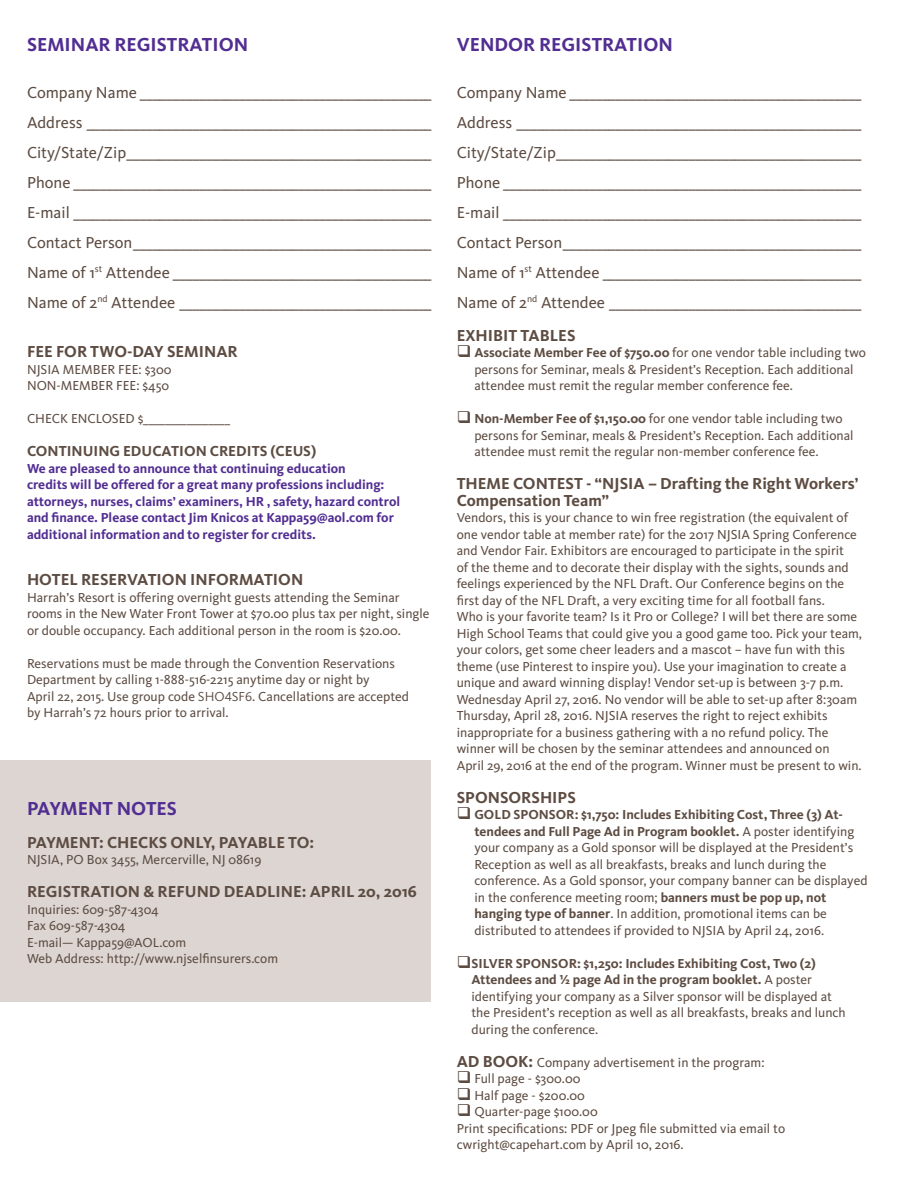
<style>
.page{position:relative;width:918px;height:1188px;background:#fff}
.page>*{position:absolute;margin:0;border:0;box-sizing:border-box;transform-origin:0 0}
.t1{font:700 19.5px "Kievit";color:#522e92}
.t2{font:16.5px/30px "Kievit";color:#5d4c42;text-align:justify}
.t3{font:700 16.5px/16.5px "Kievit";color:#5d4c42}
.t4{font:700 15px "Kievit";color:#5d4c42}
.t5{font:13.5px/16.5px "Kievit";color:#5d4c42}
.t6{font:700 13.5px/16.5px "Kievit";color:#522e92}
.s1{font-family:"Kievit Regular SC"}
.s2{font-weight:700}
.s3{font-weight:700;font-size:16.5px}
</style>
<div class="page">
<div style="left:0;top:760px;width:430px;height:242px;background:#dcd5d2"></div>
<h1 class="t1" style="left:27px;top:33px;width:223px">SEMINAR REGISTRATION</h1>
<p class="t2" style="left:27px;top:77px;width:406px">Company Name ____________________________________________ Address ____________________________________________________ City/State/Zip______________________________________________ Phone ______________________________________________________ E-mail ______________________________________________________ Contact Person_____________________________________________ Name of 1<sup>st</sup> Attendee _______________________________________ Name of 2<sup>nd</sup> Attendee ______________________________________</p>
<p class="t3" style="left:27px;top:343px;width:212px">FEE FOR TWO-DAY SEMINAR</p>
<p class="t5" style="left:27px;top:361px;width:146px">NJSIA MEMBER FEE: $300<br>NON-MEMBER FEE: $450</p>
<p class="t5" style="left:27px;top:410px;width:205px">CHECK ENCLOSED $________________</p>
<p class="t4" style="left:27px;top:442px;width:291px">CONTINUING EDUCATION CREDITS (CEUS)</p>
<p class="t6" style="left:27px;top:460px;width:375px">We are pleased to announce that continuing education<br>credits will be offered for a great many professions including: attorneys, nurses, claims’ examiners, HR , safety, hazard control and finance. Please contact Jim Knicos at Kappa59@aol.com for additional information and to register for credits.</p>
<p class="t3" style="left:27px;top:571px;width:278px">HOTEL RESERVATION INFORMATION</p>
<p class="t5" style="left:27px;top:589px;width:404px">Harrah’s Resort is offering overnight guests attending the Seminar rooms in the New Water Front Tower at $70.00 plus tax per night, single or double occupancy. Each additional person in the room is $20.00.</p>
<p class="t5" style="left:27px;top:655px;width:384px">Reservations must be made through the Convention Reservations Department by calling 1-888-516-2215 anytime day or night by<br>April 22, 2015. Use group code <span class="s1">SHO4SF6</span>. Cancellations are accepted by Harrah’s 72 hours prior to arrival.</p>
<h1 class="t1" style="left:27px;top:796px;width:152px">PAYMENT NOTES</h1>
<p class="t3" style="left:27px;top:834px;width:289px">PAYMENT: CHECKS ONLY, PAYABLE TO:</p>
<p class="t5" style="left:27px;top:851px;width:236px">NJSIA, PO Box 3455, Mercerville, NJ 08619</p>
<p class="t3" style="left:27px;top:883px;width:391px">REGISTRATION &amp; REFUND DEADLINE: APRIL 20, 2016</p>
<p class="t5" style="left:27px;top:901px;width:253px">Inquiries: 609-587-4304<br>Fax 609-587-4304<br>E-mail— Kappa59@AOL.com<br>Web Address: http://www.njselfinsurers.com</p>
<h1 class="t1" style="left:457px;top:33px;width:218px">VENDOR REGISTRATION</h1>
<p class="t2" style="left:457px;top:77px;width:406px">Company Name ____________________________________________ Address ____________________________________________________ City/State/Zip______________________________________________ Phone ______________________________________________________ E-mail ______________________________________________________ Contact Person_____________________________________________ Name of 1<sup>st</sup> Attendee _______________________________________ Name of 2<sup>nd</sup> Attendee ______________________________________</p>
<p class="t3" style="left:457px;top:327px;width:120px">EXHIBIT TABLES</p>
<p class="t5" style="left:474px;top:344px;width:393px;text-indent:-18px">❑ <span class="s2">Associate Member Fee of $750.00</span> for one vendor table including two persons for Seminar, meals &amp; President’s Reception. Each additional attendee must remit the regular member conference fee.</p>
<p class="t5" style="left:474px;top:410px;width:381px;text-indent:-18px">❑ <span class="s2">Non-Member Fee of $1,150.00</span> for one vendor table including two persons for Seminar, meals &amp; President’s Reception. Each additional attendee must remit the regular non-member conference fee.</p>
<p class="t3" style="left:457px;top:475px;width:403px">THEME CONTEST - “NJSIA – Drafting the Right Workers’<br>Compensation Team”</p>
<p class="t5" style="left:457px;top:509px;width:407px">Vendors, this is your chance to win free registration (the equivalent of one vendor table at member rate) for the 2017 NJSIA Spring Conference and Vendor Fair. Exhibitors are encouraged to participate in the spirit<br>of the theme and to decorate their display with the sights, sounds and feelings experienced by the NFL Draft. Our Conference begins on the first day of the NFL Draft, a very exciting time for all football fans.<br>Who is your favorite team? Is it Pro or College? I will bet there are some High School Teams that could give you a good game too. Pick your team, your colors, get some cheer leaders and a mascot – have fun with this theme (use Pinterest to inspire you). Use your imagination to create a unique and award winning display! Vendor set-up is between 3-7 p.m.<br>Wednesday April 27, 2016. No vendor will be able to set-up after 8:30am Thursday, April 28, 2016. NJSIA reserves the right to reject exhibits inappropriate for a business gathering with a no refund policy. The winner will be chosen by the seminar attendees and announced on<br>April 29, 2016 at the end of the program. Winner must be present to win.</p>
<p class="t3" style="left:457px;top:789px;width:121px">SPONSORSHIPS</p>
<p class="t5" style="left:474px;top:806px;width:395px;text-indent:-18px">❑ <span class="s2">GOLD SPONSOR: $1,750: Includes Exhibiting Cost, Three (3) At&shy;tendees and Full Page Ad in Program booklet.</span> A poster identifying your company as a Gold sponsor will be displayed at the President’s Reception as well as all breakfasts, breaks and lunch during the conference. As a Gold sponsor, your company banner can be displayed in the conference meeting room; <span class="s2">banners must be pop up, not hanging type of banner</span>. In addition, promotional items can be distributed to attendees if provided to NJSIA by April 24, 2016.</p>
<p class="t5" style="left:471px;top:955px;width:376px;text-indent:-15px">❑<span class="s2">SILVER SPONSOR: $1,250: Includes Exhibiting Cost, Two (2)<br>Attendees and ½ page Ad in the program booklet.</span> A poster identifying your company as a Silver sponsor will be displayed at the President’s reception as well as all breakfasts, breaks and lunch during the conference.</p>
<p class="t5" style="left:457px;top:1054px;width:309px"><span class="s3">AD BOOK:</span> Company advertisement in the program:</p>
<p class="t5" style="left:457px;top:1070px;width:125px">❑ Full page - $300.00</p>
<p class="t5" style="left:457px;top:1087px;width:130px">❑ Half page - $200.00</p>
<p class="t5" style="left:457px;top:1103px;width:330px">❑ Quarter-page $100.00<br>Print specifications: PDF or Jpeg file submitted via email to cwright@capehart.com by April 10, 2016.</p>
</div>
